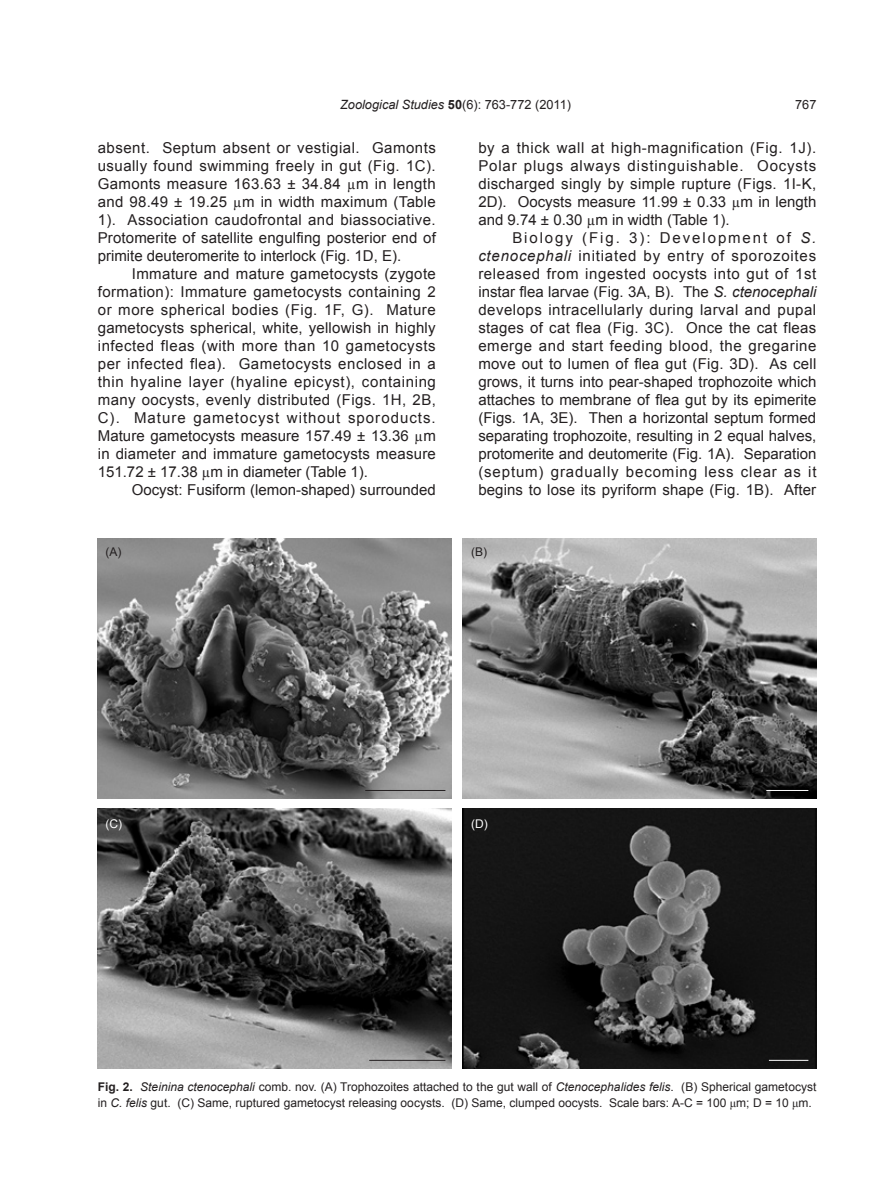
<style>
.page{position:relative;width:893px;height:1191px;background:#fff}
.page>*{position:absolute;margin:0;border:0;box-sizing:border-box;transform-origin:0 0}
.t1{font:15px/18px "Arial";color:#231f20;text-align:justify}
.t2{font:italic 12.75px "Arial";color:#231f20}
.t3{font:12.75px "Arial";color:#231f20}
.t4{font:12px/15.8px "Arial";color:#231f20}
.t5{font:12px "Arial";color:#fff}
.s1{font-weight:700;font-style:normal}
.s2{font-style:normal}
.s3{font-family:"Times New Roman"}
.s4{font-style:italic}
.s5{font-weight:700}
</style>
<div class="page">
<img style="left:98px;top:538px;width:354px;height:260px">
<img style="left:463px;top:538px;width:353px;height:260px">
<img style="left:98px;top:808px;width:354px;height:260px">
<img style="left:463px;top:808px;width:353px;height:260px">
<hr style="left:365px;top:790px;width:80px;height:1px;background:#231f20">
<hr style="left:766px;top:790px;width:42px;height:1px;background:#fff">
<hr style="left:769px;top:1060px;width:39px;height:1px;background:#fff">
<hr style="left:369px;top:1060px;width:76px;height:1px;background:#231f20">
<p class="t2" style="left:340px;top:96px;width:232px">Zoological Studies <span class="s1">50</span><span class="s2">(6): 763-772 (2011)</span></p>
<p class="t3" style="left:795px;top:96px;width:23px">767</p>
<p class="t1" style="left:98px;top:139px;width:340px">absent. Septum absent or vestigial. Gamonts usually found swimming freely in gut (Fig. 1C).<br>Gamonts measure 163.63 ± 34.84 <span class="s3">µ</span>m in length and 98.49 ± 19.25 <span class="s3">µ</span>m in width maximum (Table 1). Association caudofrontal and biassociative.<br>Protomerite of satellite engulfing posterior end of primite deuteromerite to interlock (Fig. 1D, E).</p>
<p class="t1" style="left:98px;top:265px;width:340px;text-indent:34px">Immature and mature gametocysts (zygote formation): Immature gametocysts containing 2 or more spherical bodies (Fig. 1F, G). Mature gametocysts spherical, white, yellowish in highly infected fleas (with more than 10 gametocysts per infected flea). Gametocysts enclosed in a thin hyaline layer (hyaline epicyst), containing many oocysts, evenly distributed (Figs. 1H, 2B, C). Mature gametocyst without sporoducts.<br>Mature gametocysts measure 157.49 ± 13.36 <span class="s3">µ</span>m in diameter and immature gametocysts measure 151.72 ± 17.38 <span class="s3">µ</span>m in diameter (Table 1).</p>
<p class="t1" style="left:132px;top:481px;width:305px">Oocyst: Fusiform (lemon-shaped) surrounded</p>
<p class="t4" style="left:105px;top:544px;width:17px">(A)</p>
<p class="t1" style="left:478px;top:139px;width:340px">by a thick wall at high-magnification (Fig. 1J).<br>Polar plugs always distinguishable. Oocysts discharged singly by simple rupture (Figs. 1I-K, 2D). Oocysts measure 11.99 ± 0.33 <span class="s3">µ</span>m in length and 9.74 ± 0.30 <span class="s3">µ</span>m in width (Table 1).</p>
<p class="t1" style="left:478px;top:229px;width:340px;text-indent:34px">Biology (Fig. 3): Development of <span class="s4">S. ctenocephali</span> initiated by entry of sporozoites released from ingested oocysts into gut of 1st instar flea larvae (Fig. 3A, B). The <span class="s4">S. ctenocephali </span>develops intracellularly during larval and pupal stages of cat flea (Fig. 3C). Once the cat fleas emerge and start feeding blood, the gregarine move out to lumen of flea gut (Fig. 3D). As cell grows, it turns into pear-shaped trophozoite which attaches to membrane of flea gut by its epimerite (Figs. 1A, 3E). Then a horizontal septum formed separating trophozoite, resulting in 2 equal halves, protomerite and deutomerite (Fig. 1A). Separation (septum) gradually becoming less clear as it begins to lose its pyriform shape (Fig. 1B). After</p>
<p class="t4" style="left:471px;top:544px;width:17px">(B)</p>
<p class="t5" style="left:105px;top:816px;width:18px">(C)</p>
<p class="t5" style="left:471px;top:816px;width:18px">(D)</p>
<p class="t4" style="left:98px;top:1079px;width:720px"><span class="s5">Fig. 2.</span> <span class="s4">Steinina ctenocephali</span> comb. nov. (A) Trophozoites attached to the gut wall of <span class="s4">Ctenocephalides felis</span>. (B) Spherical gametocyst in <span class="s4">C. felis</span> gut. (C) Same, ruptured gametocyst releasing oocysts. (D) Same, clumped oocysts. Scale bars: A-C = 100 <span class="s3">μ</span>m; D = 10 <span class="s3">μ</span>m.</p>
</div>
